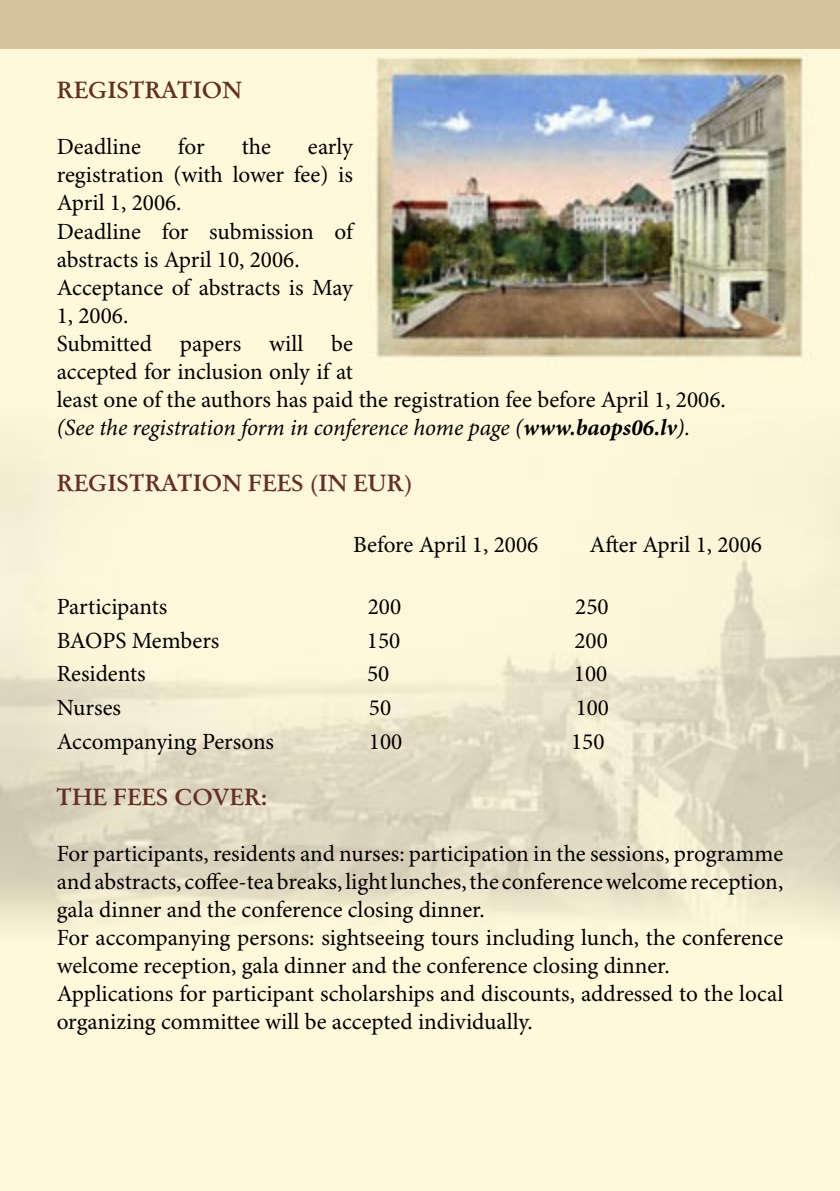
<style>
.page{position:relative;width:840px;height:1191px;background:#fff}
.page>*{position:absolute;margin:0;border:0;box-sizing:border-box;transform-origin:0 0}
.t1{font:23.2px/28px "Minion Pro";color:#000}
.t2{font:italic 23.2px "Minion Pro";letter-spacing:-.01em;color:#000}
.t3{font:700 23.2px "Original Garamond TL";color:#633026}
.s1{font-weight:700}
</style>
<div class="page">
<img style="left:0;top:49px;width:839px;height:1142px">
<div style="left:0;top:0;width:839px;height:49px;background:#d8c39f"></div>
<p class="t3" style="left:57px;top:75px;width:187px">REGISTRATION</p>
<p class="t1" style="left:57px;top:134px;width:86px">Deadline</p>
<p class="t1" style="left:178px;top:134px;width:28px">for</p>
<p class="t1" style="left:241px;top:134px;width:31px">the</p>
<p class="t1" style="left:57px;top:134px;width:297px;text-align:justify;text-indent:251px">early registration (with lower fee) is April 1, 2006.</p>
<p class="t1" style="left:57px;top:218px;width:297px">Deadline for submission of abstracts is April 10, 2006.</p>
<p class="t1" style="left:57px;top:274px;width:297px">Acceptance of abstracts is May<br>1, 2006.</p>
<p class="t1" style="left:57px;top:330px;width:670px">Submitted papers will be<br>accepted for inclusion only if at<br>least one of the authors has paid the registration fee before April 1, 2006.</p>
<p class="t2" style="left:57px;top:413px;width:634px">(See the registration form in conference home page (<span class="s1">www.baops06.lv</span>).</p>
<p class="t3" style="left:57px;top:467px;width:357px">REGISTRATION FEES (IN EUR)</p>
<p class="t1" style="left:353px;top:532px;width:186px">Before April 1, 2006</p>
<p class="t1" style="left:589px;top:532px;width:174px">After April 1, 2006</p>
<p class="t1" style="left:57px;top:593px;width:112px">Participants</p>
<p class="t1" style="left:367px;top:593px;width:35px">200</p>
<p class="t1" style="left:575px;top:593px;width:35px">250</p>
<p class="t1" style="left:57px;top:627px;width:164px">BAOPS Members</p>
<p class="t1" style="left:367px;top:627px;width:35px">150</p>
<p class="t1" style="left:574px;top:627px;width:35px">200</p>
<p class="t1" style="left:57px;top:661px;width:90px">Residents</p>
<p class="t1" style="left:367px;top:661px;width:24px">50</p>
<p class="t1" style="left:573px;top:661px;width:35px">100</p>
<p class="t1" style="left:57px;top:694px;width:66px">Nurses</p>
<p class="t1" style="left:368px;top:694px;width:24px">50</p>
<p class="t1" style="left:575px;top:694px;width:35px">100</p>
<p class="t1" style="left:57px;top:728px;width:219px">Accompanying Persons</p>
<p class="t1" style="left:369px;top:728px;width:35px">100</p>
<p class="t1" style="left:571px;top:728px;width:35px">150</p>
<p class="t3" style="left:57px;top:781px;width:212px">THE FEES COVER:</p>
<p class="t1" style="left:57px;top:840px;width:727px;text-align:justify">For participants, residents and nurses: participation in the sessions, programme and abstracts, coffee-tea breaks, light lunches, the conference welcome reception, gala dinner and the conference closing dinner.</p>
<p class="t1" style="left:57px;top:924px;width:727px">For accompanying persons: sightseeing tours including lunch, the conference welcome reception, gala dinner and the conference closing dinner.</p>
<p class="t1" style="left:57px;top:980px;width:727px">Applications for participant scholarships and discounts, addressed to the local organizing committee will be accepted individually.</p>
</div>
